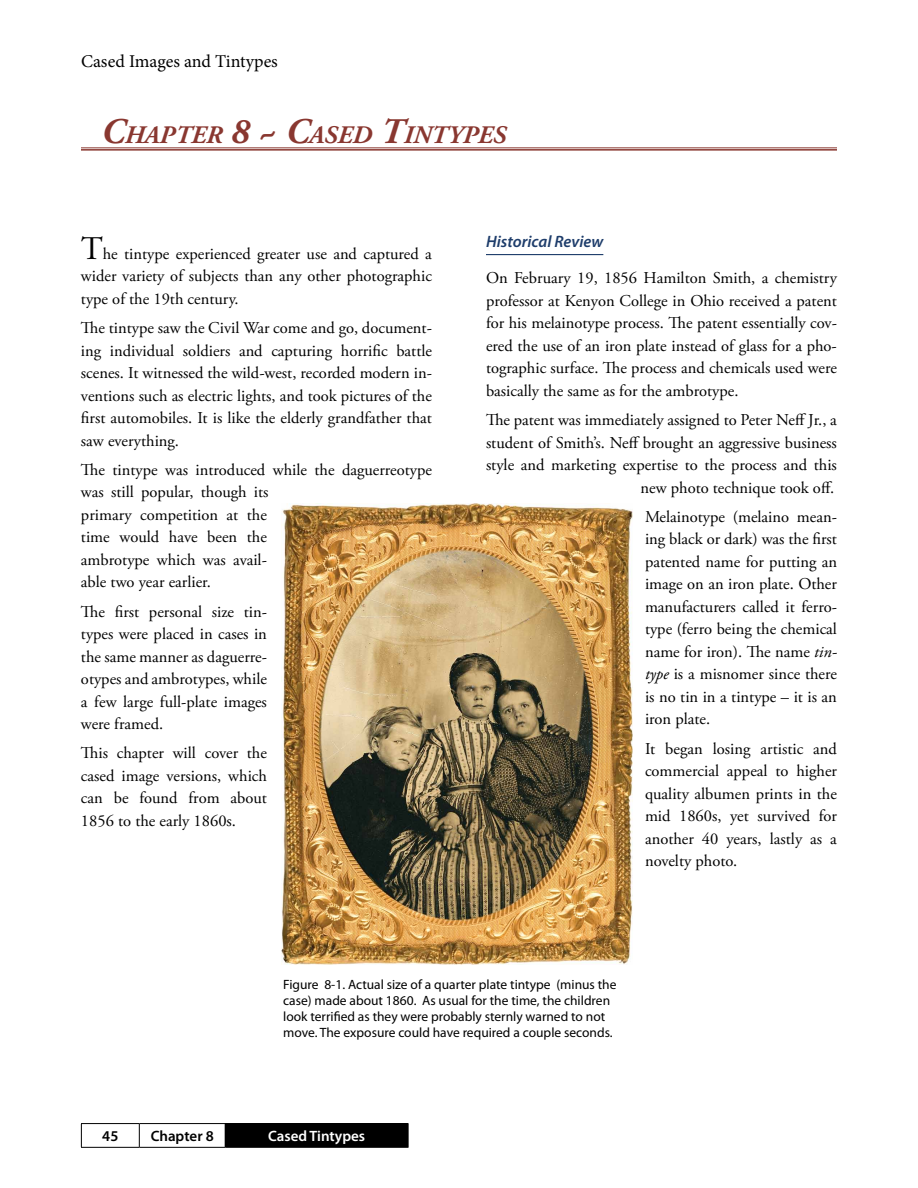
<style>
.page{position:relative;width:918px;height:1188px;background:#fff}
.page>*{position:absolute;margin:0;border:0;box-sizing:border-box;transform-origin:0 0}
.t1{font:italic 700 25.2px "Adobe Garamond Pro";color:#893730}
.t2{font:18px "Minion Pro";color:#000}
.t3{font:16.5px/22.5px "Adobe Garamond Pro";color:#000;text-align:justify}
.t4{font:italic 600 16.5px "Myriad Pro";color:#1e3d6b}
.t5{font:600 15px "Myriad Pro";color:#fff}
.t6{font:600 15px "Myriad Pro";color:#000}
.t7{font:13.5px/16.2px "Myriad Pro";color:#000}
.s1{font-size:36px}
.s2{font-size:33px}
.s3{font-style:italic}
</style>
<div class="page">
<div style="left:225px;top:1124px;width:183px;height:23px;background:#000"></div>
<hr style="left:81px;top:1123px;width:58px;height:1px;background:#000">
<svg style="left:81px;top:1124px;width:1px;height:23px"></svg>
<hr style="left:139px;top:1123px;width:86px;height:1px;background:#000">
<svg style="left:139px;top:1124px;width:1px;height:23px"></svg>
<hr style="left:225px;top:1123px;width:184px;height:1px;background:#000">
<svg style="left:408px;top:1124px;width:1px;height:23px"></svg>
<hr style="left:81px;top:1147px;width:58px;height:1px;background:#000">
<hr style="left:139px;top:1147px;width:86px;height:1px;background:#000">
<hr style="left:225px;top:1147px;width:184px;height:1px;background:#000">
<hr style="left:81px;top:148px;width:756px;height:1px;background:#893730">
<hr style="left:81px;top:149px;width:756px;height:2px;background:#893730">
<hr style="left:486px;top:254px;width:117px;height:1px;background:#1e3d6b">
<img style="left:282px;top:503px;width:351px;height:461px">
<p class="t2" style="left:81px;top:49px;width:198px">Cased Images and Tintypes</p>
<h1 class="t1" style="left:101px;top:121px;width:407px"><span class="s1">C</span>HAPTER <span class="s1">8 ~ C</span>ASED <span class="s1">T</span>INTYPES</h1>
<p class="t3" style="left:81px;top:243px;width:352px"><span class="s2">T</span>he tintype experienced greater use and captured a wider variety of subjects than any other photographic type of the 19th century.</p>
<p class="t3" style="left:81px;top:317px;width:353px">The tintype saw the Civil War come and go, document&shy;ing individual soldiers and capturing horrific battle scenes. It witnessed the wild-west, recorded modern in&shy;ventions such as electric lights, and took pictures of the first automobiles. It is like the elderly grandfather that saw everything.</p>
<p class="t3" style="left:81px;top:459px;width:353px;text-align:left">The tintype was introduced while the daguerreotype was still popular, though its<br>primary competition at the<br>time would have been the<br>ambrotype which was avail-<br>able two year earlier.</p>
<p class="t3" style="left:81px;top:601px;width:188px">The first personal size tin&shy;types were placed in cases in the same manner as daguerre&shy;otypes and ambrotypes, while a few large full-plate images were framed.</p>
<p class="t3" style="left:81px;top:743px;width:188px">This chapter will cover the cased image versions, which can be found from about 1856 to the early 1860s.</p>
<p class="t4" style="left:486px;top:231px;width:119px">Historical Review</p>
<p class="t3" style="left:486px;top:267px;width:353px">On February 19, 1856 Hamilton Smith, a chemistry professor at Kenyon College in Ohio received a patent for his melainotype process. The patent essentially cov&shy;ered the use of an iron plate instead of glass for a pho&shy;tographic surface. The process and chemicals used were basically the same as for the ambrotype.</p>
<p class="t3" style="left:486px;top:409px;width:352px;text-align:right">The patent was immediately assigned to Peter Neff Jr., a student of Smith’s. Neff brought an aggressive business style and marketing expertise to the process and this new photo technique took off.</p>
<p class="t3" style="left:645px;top:506px;width:194px">Melainotype (melaino mean&shy;ing black or dark) was the first patented name for putting an image on an iron plate. Other manufacturers called it ferro&shy;type (ferro being the chemical name for iron). The name <span class="s3">tin&shy;type</span> is a misnomer since there is no tin in a tintype – it is an iron plate.</p>
<p class="t3" style="left:645px;top:738px;width:194px">It began losing artistic and commercial appeal to higher quality albumen prints in the mid 1860s, yet survived for another 40 years, lastly as a novelty photo.</p>
<p class="t7" style="left:283px;top:976px;width:335px">Figure 8-1. Actual size of a quarter plate tintype (minus the case) made about 1860. As usual for the time, the children look terrified as they were probably sternly warned to not move. The exposure could have required a couple seconds.</p>
<p class="t6" style="left:102px;top:1126px;width:18px">45</p>
<p class="t6" style="left:151px;top:1126px;width:65px">Chapter 8</p>
<p class="t5" style="left:268px;top:1126px;width:99px">Cased Tintypes</p>
</div>
